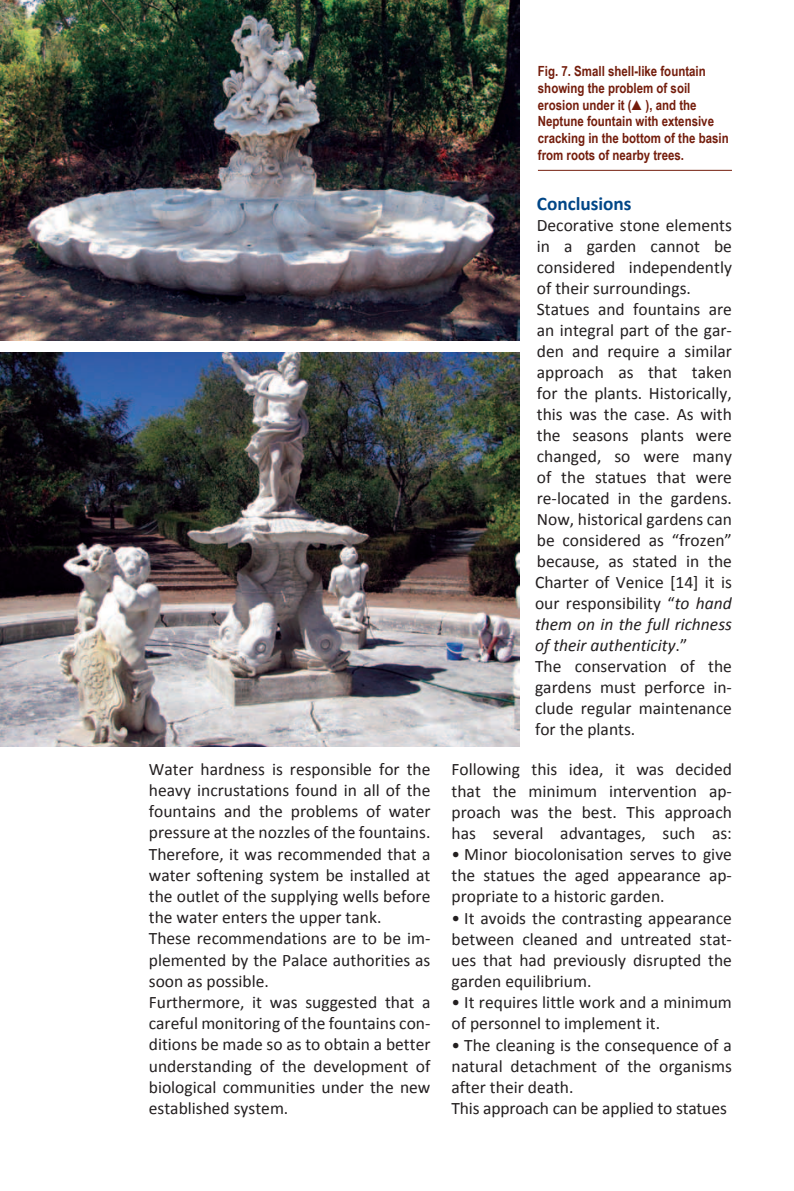
<style>
.page{position:relative;width:794px;height:1191px;background:#fff}
.page>*{position:absolute;margin:0;border:0;box-sizing:border-box;transform-origin:0 0}
.t1{font:700 19.25px "Calibri";color:#004687}
.t2{font:17.5px/21.2px "Calibri";color:#231f20}
.t3{font:700 14px/16.8px "Arial Narrow";color:#741d0c}
.s1{font-style:italic}
</style>
<div class="page">
<img style="left:0;top:0;width:520px;height:341px">
<img style="left:0;top:352px;width:520px;height:394px">
<hr style="left:538px;top:170px;width:194px;height:1px;background:#741d0c">
<p class="t2" style="left:149px;top:757px;width:283px">Water hardness is responsible for the heavy incrustations found in all of the fountains and the problems of water pressure at the nozzles of the fountains.<br>Therefore, it was recommended that a water softening system be installed at the outlet of the supplying wells before the water enters the upper tank.<br>These recommendations are to be im&shy;plemented by the Palace authorities as soon as possible.<br>Furthermore, it was suggested that a careful monitoring of the fountains con&shy;ditions be made so as to obtain a better understanding of the development of biological communities under the new established system.</p>
<p class="t3" style="left:538px;top:62px;width:192px">Fig. 7. Small shell-like fountain showing the problem of soil erosion under it (▲), and the<br>Neptune fountain with extensive cracking in the bottom of the basin from roots of nearby trees.</p>
<p class="t1" style="left:537px;top:192px;width:96px">Conclusions</p>
<p class="t2" style="left:535px;top:214px;width:198px">Decorative stone elements in a garden cannot be considered independently of their surroundings.<br>Statues and fountains are an integral part of the gar&shy;den and require a similar approach as that taken for the plants. Historically, this was the case. As with the seasons plants were changed, so were many of the statues that were re-located in the gardens.<br>Now, historical gardens can be considered as “frozen” because, as stated in the<br>Charter of Venice [14] it is our responsibility “<span class="s1">to hand them on in the full richness of their authenticity</span>.”<br>The conservation of the gardens must perforce in&shy;clude regular maintenance for the plants.</p>
<p class="t2" style="left:451px;top:758px;width:282px;text-align:justify">Following this idea, it was decided that the minimum intervention ap&shy;proach was the best. This approach has several advantages, such as:</p>
<p class="t2" style="left:451px;top:842px;width:282px;text-align:justify">• Minor biocolonisation serves to give the statues the aged appearance ap&shy;propriate to a historic garden.</p>
<p class="t2" style="left:451px;top:906px;width:282px;text-align:justify">• It avoids the contrasting appearance between cleaned and untreated stat&shy;ues that had previously disrupted the garden equilibrium.</p>
<p class="t2" style="left:451px;top:991px;width:282px">• It requires little work and a minimum of personnel to implement it.</p>
<p class="t2" style="left:451px;top:1033px;width:282px">• The cleaning is the consequence of a natural detachment of the organisms after their death.<br>This approach can be applied to statues</p>
</div>
